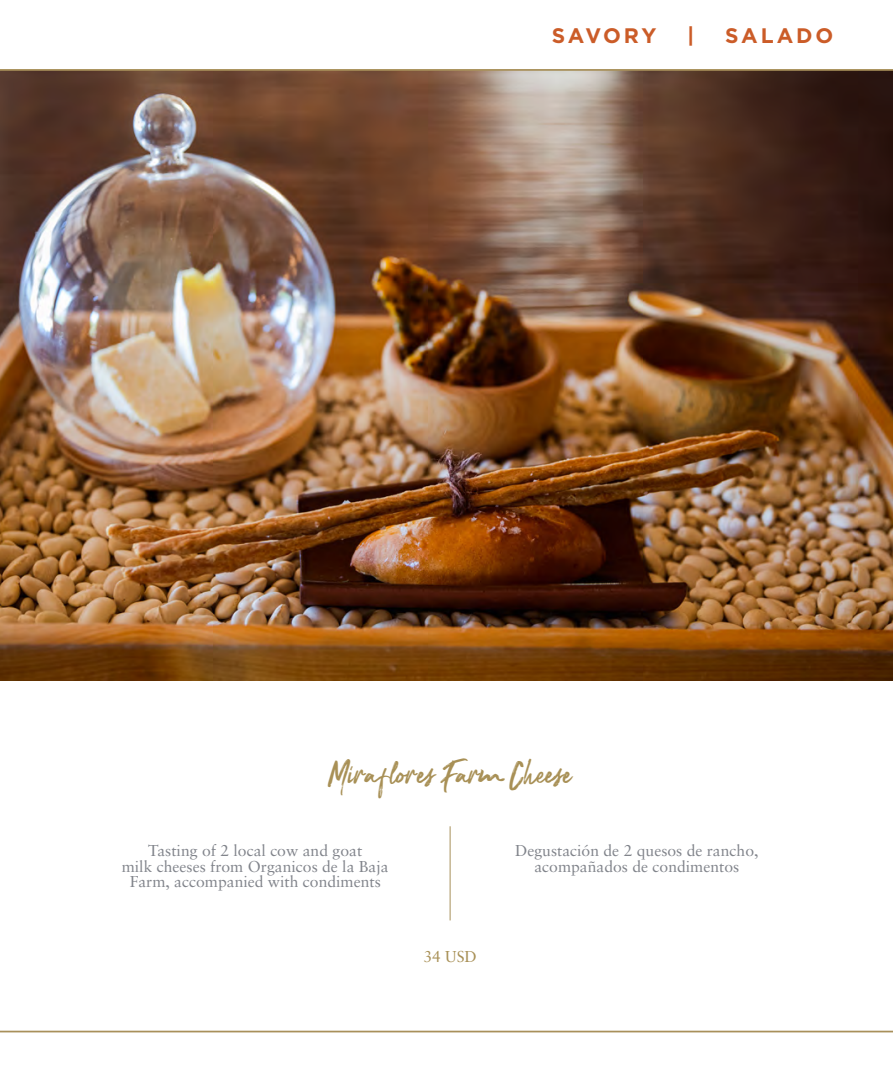
<style>
.page{position:relative;width:893px;height:1092px;background:#fff}
.page>*{position:absolute;margin:0;border:0;box-sizing:border-box;transform-origin:0 0}
.t1{font:40.25px "Nocturnal";color:#a89056}
.t2{font:700 21px "Gotham";letter-spacing:.13em;color:#cb5c28}
.t3{font:15.75px/15.8px "Sabon";color:#81848b;text-align:center}
.t4{font:15.75px "Sabon";color:#a89056}
</style>
<div class="page">
<img style="left:0;top:71px;width:893px;height:609px">
<hr style="left:0;top:1030px;width:893px;height:2px;background:#a8905a">
<hr style="left:0;top:69px;width:893px;height:2px;background:#a8905a">
<hr style="left:450px;top:826px;width:1px;height:94px;background:#a8905a">
<hr style="left:892px;top:70px;width:1px;height:478px;background:#cb5c28">
<h2 class="t2" style="left:552px;top:21px;width:106px">SAVORY</h2>
<h2 class="t2" style="left:687px;top:21px;width:9px">|</h2>
<h2 class="t2" style="left:725px;top:21px;width:110px">SALADO</h2>
<h1 class="t1" style="left:329px;top:749px;width:243px">Miraflores Farm Cheese</h1>
<p class="t3" style="left:122px;top:842px;width:268px">Tasting of 2 local cow and goat<br>milk cheeses from Organicos de la Baja<br>Farm, accompanied with condiments</p>
<p class="t3" style="left:515px;top:842px;width:245px">Degustación de 2 quesos de rancho, acompañados de condimentos</p>
<p class="t4" style="left:423px;top:947px;width:55px">34 USD</p>
</div>
